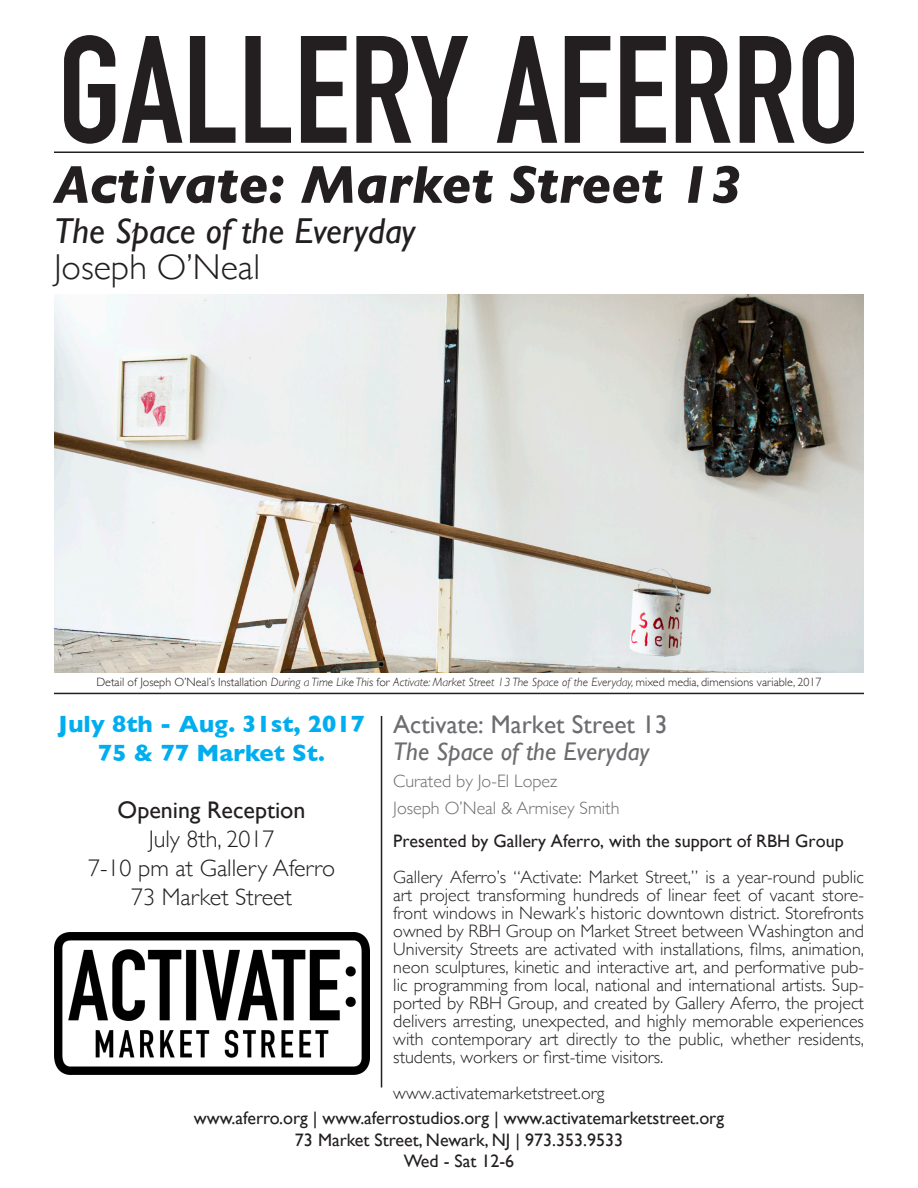
<style>
.page{position:relative;width:918px;height:1188px;background:#fff}
.page>*{position:absolute;margin:0;border:0;box-sizing:border-box;transform-origin:0 0}
.t1{font:150px "DIN Engschrift LT";color:#231f20}
.t2{font:italic 700 54px "Gill Sans";color:#231f20}
.t3{font:italic 36px "Gill Sans";color:#231f20}
.t4{font:300 36px "Gill Sans";color:#231f20}
.t5{font:25.5px "Gill Sans";color:#6c6d70}
.t6{font:italic 25.5px "Gill Sans";color:#6c6d70}
.t7{font:300 24px "Gill Sans";color:#231f20}
.t8{font:700 24px "Gill Sans";color:#00aeef}
.t9{font:24px "Gill Sans";color:#231f20}
.t10{font:300 18px/18px "Gill Sans";color:#231f20;text-align:justify}
.t11{font:18px "Gill Sans";color:#231f20}
.t12{font:18px "Gill Sans";color:#231f20}
.t13{font:300 18px "Gill Sans";color:#6c6d70}
.t14{font:300 12px "Gill Sans";color:#231f20}
.s1{font-style:italic}
</style>
<div class="page">
<hr style="left:381px;top:716px;width:1px;height:371px;background:#231f20">
<hr style="left:54px;top:152px;width:810px;height:1px;background:#231f20">
<hr style="left:54px;top:693px;width:810px;height:1px;background:#231f20">
<img style="left:54px;top:294px;width:810px;height:378px">
<img style="left:54px;top:933px;width:315px;height:141px">
<p class="t1" style="left:58px;top:2px;width:804px">GALLERY AFERRO</p>
<p class="t2" style="left:54px;top:153px;width:689px">Activate: Market Street 13</p>
<p class="t3" style="left:54px;top:210px;width:363px">The Space of the Everyday</p>
<p class="t4" style="left:54px;top:239px;width:208px">Joseph O’Neal</p>
<p class="t14" style="left:96px;top:673px;width:727px">Detail of Joseph O’Neal’s Installation <span class="s1">During a Time Like This</span> for <span class="s1">Activate: Market Street 13 The Space of the Everyday,</span> mixed media, dimensions variable, 2017</p>
<p class="t8" style="left:58px;top:705px;width:308px">July 8th - Aug. 31st, 2017</p>
<p class="t8" style="left:98px;top:734px;width:228px">75 &amp; 77 Market St.</p>
<p class="t9" style="left:118px;top:796px;width:189px">Opening Reception</p>
<p class="t7" style="left:149px;top:820px;width:127px">July 8th, 2017</p>
<p class="t7" style="left:88px;top:849px;width:249px">7-10 pm at Gallery Aferro</p>
<p class="t7" style="left:131px;top:878px;width:162px">73 Market Street</p>
<p class="t5" style="left:393px;top:710px;width:276px">Activate: Market Street 13</p>
<p class="t6" style="left:393px;top:737px;width:258px">The Space of the Everyday</p>
<p class="t13" style="left:393px;top:767px;width:166px">Curated by Jo-El Lopez</p>
<p class="t13" style="left:393px;top:794px;width:228px">Joseph O’Neal &amp; Armisey Smith</p>
<p class="t12" style="left:393px;top:830px;width:452px">Presented by Gallery Aferro, with the support of RBH Group</p>
<p class="t10" style="left:393px;top:867px;width:472px">Gallery Aferro’s “Activate: Market Street,” is a year-round public art project transforming hundreds of linear feet of vacant store&shy;front windows in Newark’s historic downtown district. Storefronts owned by RBH Group on Market Street between Washington and University Streets are activated with installations, films, animation, neon sculptures, kinetic and interactive art, and performative pub&shy;lic programming from local, national and international artists. Sup&shy;ported by RBH Group, and created by Gallery Aferro, the project delivers arresting, unexpected, and highly memorable experiences with contemporary art directly to the public, whether residents, students, workers or first-time visitors.</p>
<p class="t10" style="left:393px;top:1083px;width:213px">www.activatemarketstreet.org</p>
<p class="t11" style="left:194px;top:1107px;width:532px">www.aferro.org | www.aferrostudios.org | www.activatemarketstreet.org</p>
<p class="t11" style="left:295px;top:1129px;width:330px">73 Market Street, Newark, NJ | 973.353.9533</p>
<p class="t11" style="left:404px;top:1151px;width:112px">Wed - Sat 12-6</p>
</div>
